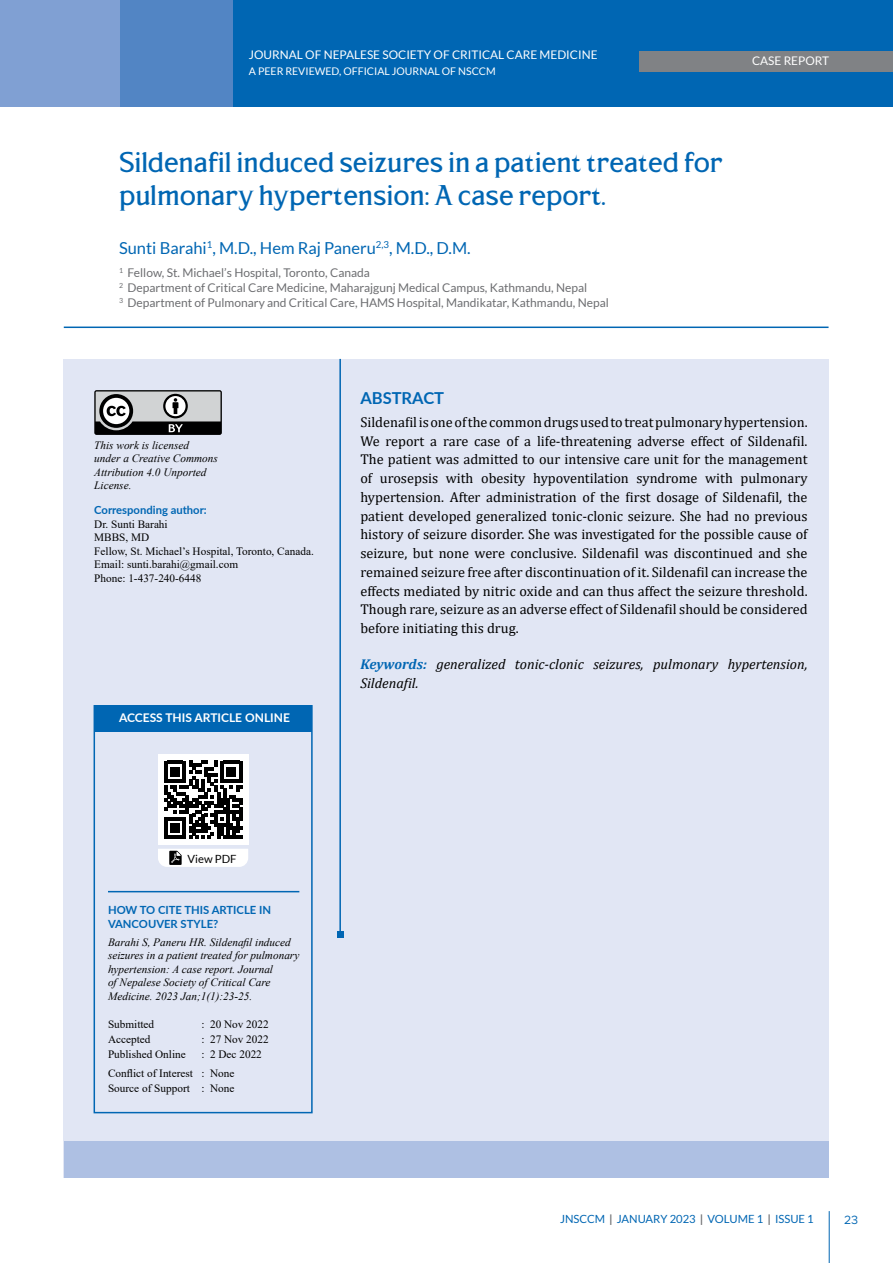
<style>
.page{position:relative;width:893px;height:1263px;background:#fff}
.page>*{position:absolute;margin:0;border:0;box-sizing:border-box;transform-origin:0 0}
.t1{font:22.5px/33px "CALLIMBA";color:#0066b3}
.t2{font:16.5px "Lato";color:#0066b3}
.t3{font:700 16.5px "Lato";color:#0066b3}
.t4{font:14.25px/18.8px "Cambria";color:#000;text-align:justify}
.t5{font:italic 14.25px/18.8px "Cambria";color:#000}
.t6{font:12px/15px "Lato";color:#6d6e71}
.t7{font:700 12px "Lato";color:#fff}
.t8{font:12px "Metropolis";color:#0066b3}
.t9{font:11.85px "Lato";color:#fff}
.t10{font:italic 11.25px/13.5px "Times New Roman";color:#000}
.t11{font:11.25px/13.5px "Times New Roman";color:#000}
.t12{font:700 11.25px/13.5px "Lato";color:#0066b3}
.t13{font:11.25px "Lato";color:#0066b3}
.t14{font:11.25px "Lato";color:#000}
.t15{font:10.5px "Lato";color:#fff}
.s1{font-weight:700;color:#0066b3}
.s2{font-weight:700;color:#6d6e71}
</style>
<div class="page">
<div style="left:64px;top:360px;width:765px;height:818px;background:#e1e6f4"></div>
<div style="left:0;top:0;width:460px;height:106px;background:#5285c4"></div>
<hr style="left:64px;top:327px;width:764px;height:1px;background:#0066b3">
<div style="left:234px;top:0;width:659px;height:106px;background:#0066b3"></div>
<div style="left:639px;top:51px;width:254px;height:20px;background:#808285"></div>
<div style="left:0;top:0;width:119px;height:106px;background:#80a0d3"></div>
<svg style="left:94px;top:390px;width:128px;height:45px;background:#808181"></svg>
<div style="left:65px;top:1142px;width:764px;height:36px;background:#aec0e3"></div>
<hr style="left:339px;top:359px;width:2px;height:576px;background:#0066b3">
<svg style="left:337px;top:932px;width:6px;height:6px"></svg>
<div style="left:94px;top:705px;width:219px;height:408px;border:2px solid #0066b3"></div>
<div style="left:94px;top:706px;width:218px;height:26px;background:#0066b3"></div>
<hr style="left:108px;top:891px;width:191px;height:1px;background:#0066b3">
<div style="left:158px;top:755px;width:90px;height:90px;background:#fff"></div>
<svg style="left:164px;top:761px;width:78px;height:78px"></svg>
<svg style="left:158px;top:849px;width:90px;height:18px;background:#e8e8e8"></svg>
<hr style="left:829px;top:1211px;width:1px;height:52px;background:#0066b3">
<p class="t9" style="left:249px;top:48px;width:350px">JOURNAL OF NEPALESE SOCIETY OF CRITICAL CARE MEDICINE</p>
<p class="t15" style="left:249px;top:66px;width:248px">A PEER REVIEWED, OFFICIAL JOURNAL OF NSCCM</p>
<h1 class="t1" style="left:119px;top:145px;width:605px">Sildenafil induced seizures in a patient treated for pulmonary hypertension: A case report.</h1>
<p class="t2" style="left:119px;top:239px;width:353px">Sunti Barahi<sup>1</sup>, M.D., Hem Raj Paneru<sup>2,3</sup>, M.D., D.M.</p>
<p class="t6" style="left:119px;top:266px;width:491px"><sup>1</sup> Fellow, St. Michael’s Hospital, Toronto, Canada<br><sup>2</sup> Department of Critical Care Medicine, Maharajgunj Medical Campus, Kathmandu, Nepal<br><sup>3</sup> Department of Pulmonary and Critical Care, HAMS Hospital, Mandikatar, Kathmandu, Nepal</p>
<p class="t9" style="left:752px;top:54px;width:79px">CASE REPORT</p>
<p class="t10" style="left:94px;top:438px;width:125px">This work is licensed under a Creative Commons<br>Attribution 4.0 Unported<br>License.</p>
<p class="t12" style="left:94px;top:503px;width:114px">Corresponding author:</p>
<p class="t11" style="left:94px;top:517px;width:221px">Dr. Sunti Barahi<br>MBBS, MD<br>Fellow, St. Michael’s Hospital, Toronto, Canada.<br>Email: sunti.barahi@gmail.com<br>Phone: 1-437-240-6448</p>
<p class="t7" style="left:119px;top:709px;width:172px">ACCESS THIS ARTICLE ONLINE</p>
<p class="t3" style="left:360px;top:386px;width:85px">ABSTRACT</p>
<p class="t4" style="left:360px;top:412px;width:449px">Sildenafil is one of the common drugs used to treat pulmonary hypertension.<br>We report a rare case of a life-threatening adverse effect of Sildenafil.<br>The patient was admitted to our intensive care unit for the management of urosepsis with obesity hypoventilation syndrome with pulmonary hypertension. After administration of the first dosage of Sildenafil, the patient developed generalized tonic-clonic seizure. She had no previous history of seizure disorder. She was investigated for the possible cause of seizure, but none were conclusive. Sildenafil was discontinued and she remained seizure free after discontinuation of it. Sildenafil can increase the effects mediated by nitric oxide and can thus affect the seizure threshold.<br>Though rare, seizure as an adverse effect of Sildenafil should be considered before initiating this drug.</p>
<p class="t5" style="left:360px;top:654px;width:449px"><span class="s1">Keywords:</span> generalized tonic-clonic seizures, pulmonary hypertension,<br>Sildenafil.</p>
<p class="t14" style="left:188px;top:852px;width:51px">View PDF</p>
<p class="t12" style="left:108px;top:903px;width:165px">HOW TO CITE THIS ARTICLE IN<br>VANCOUVER STYLE?</p>
<p class="t10" style="left:108px;top:935px;width:193px">Barahi S, Paneru HR. Sildenafil induced seizures in a patient treated for pulmonary hypertension: A case report. Journal<br>of Nepalese Society of Critical Care Medicine. 2023 Jan;1(1):23-25.</p>
<p class="t11" style="left:108px;top:1017px;width:48px">Submitted</p>
<p class="t11" style="left:202px;top:1017px;width:69px">: 20 Nov 2022</p>
<p class="t11" style="left:108px;top:1032px;width:44px">Accepted</p>
<p class="t11" style="left:202px;top:1032px;width:69px">: 27 Nov 2022</p>
<p class="t11" style="left:108px;top:1047px;width:79px">Published Online</p>
<p class="t11" style="left:108px;top:1044px;width:155px;line-height:19.2px;text-indent:94px">: 2 Dec 2022<br>Conflict of Interest : None</p>
<p class="t11" style="left:108px;top:1081px;width:128px">Source of Support : None</p>
<p class="t13" style="left:560px;top:1213px;width:255px">JNSCCM <span class="s2">|</span> JANUARY 2023 <span class="s2">|</span> VOLUME 1 <span class="s2">|</span> ISSUE 1</p>
<p class="t8" style="left:844px;top:1212px;width:16px">23</p>
</div>
